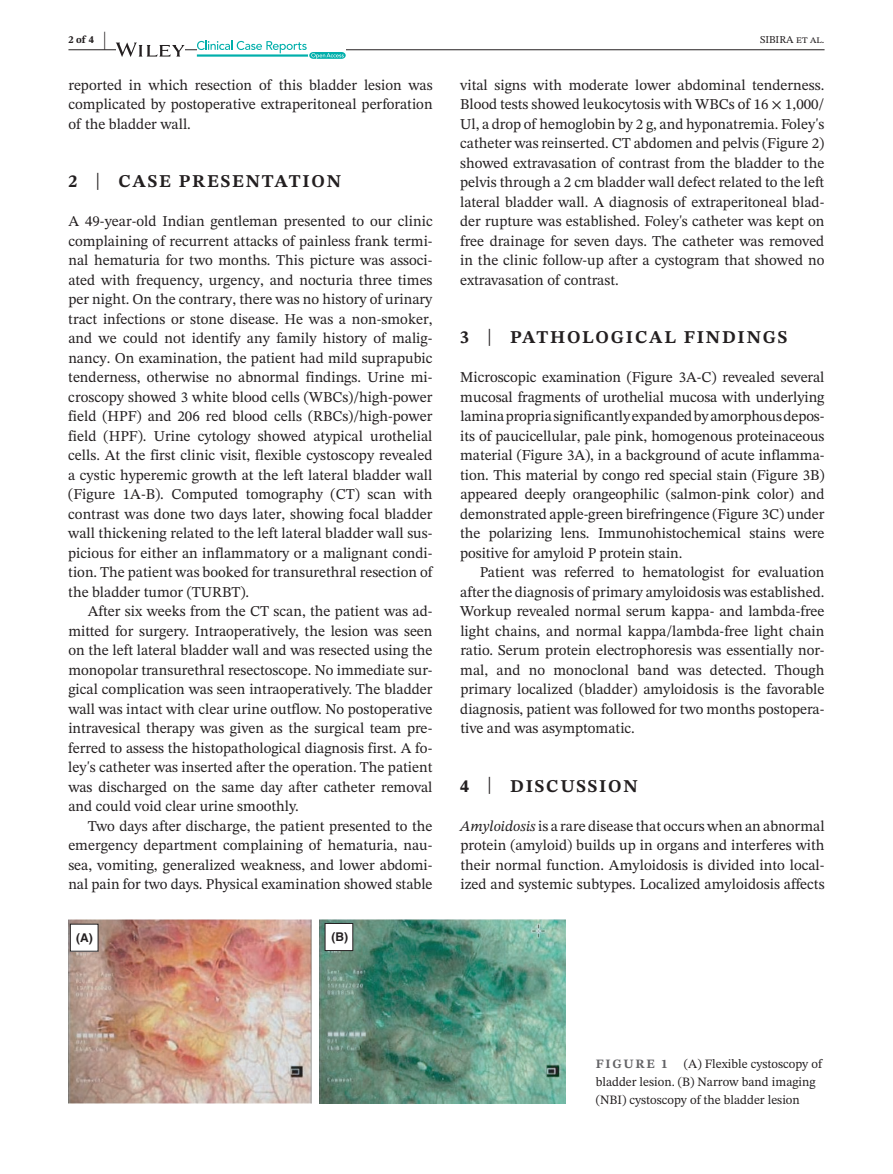
<style>
.page{position:relative;width:893px;height:1174px;background:#fff}
.page>*{position:absolute;margin:0;border:0;box-sizing:border-box;transform-origin:0 0}
.t1{font:700 18px "STIX Two Text";letter-spacing:.1em;color:#231f20}
.t2{font:15px/19.5px "STIX Two Text";color:#231f20;text-align:justify}
.t3{font:12.75px/18px "STIX Two Text";color:#231f20}
.t4{font:700 12.75px "STIX Two Text";letter-spacing:.14em;color:#636366}
.t5{font:700 12px "Helvetica";color:#231f20}
.t6{font:10.5px "STIX Two Text";color:#231f20}
.t7{font:700 10.5px "STIX Two Text";color:#231f20}
.s1{font-size:21px}
.s2{font-weight:400;font-size:23.7px}
.s3{font-style:italic}
</style>
<div class="page">
<hr style="left:68px;top:49px;width:756px;height:1px;background:#231f20">
<svg style="left:116px;top:43px;width:69px;height:14px"></svg>
<svg style="left:197px;top:41px;width:149px;height:18px"></svg>
<img style="left:320px;top:919px;width:246px;height:184px">
<img style="left:68px;top:919px;width:244px;height:185px">
<div style="left:70px;top:924px;width:28px;height:27px;background:#fff"></div>
<div style="left:325px;top:923px;width:28px;height:27px;background:#fff"></div>
<div style="left:325px;top:923px;width:28px;height:28px;border:1px solid #231f20"></div>
<p class="t7" style="left:68px;top:32px;width:39px">2 of 4 <span class="s1">|</span></p>
<p class="t6" style="left:760px;top:32px;width:66px">SIBIRA et al.</p>
<p class="t2" style="left:68px;top:75px;width:366px">reported in which resection of this bladder lesion was complicated by postoperative extraperitoneal perforation of the bladder wall.</p>
<p class="t2" style="left:460px;top:75px;width:366px">vital signs with moderate lower abdominal tenderness.<br>Blood tests showed leukocytosis with WBCs of 16 × 1,000/ Ul, a drop of hemoglobin by 2 g, and hyponatremia. Foley's catheter was reinserted. CT abdomen and pelvis (Figure 2) showed extravasation of contrast from the bladder to the pelvis through a 2 cm bladder wall defect related to the left lateral bladder wall. A diagnosis of extraperitoneal blad&shy;der rupture was established. Foley's catheter was kept on free drainage for seven days. The catheter was removed in the clinic follow-up after a cystogram that showed no extravasation of contrast.</p>
<p class="t1" style="left:68px;top:168px;width:274px">2 <span class="s2">|</span> CASE PRESENTATION</p>
<p class="t2" style="left:68px;top:211px;width:366px">A 49-year-old Indian gentleman presented to our clinic complaining of recurrent attacks of painless frank termi&shy;nal hematuria for two months. This picture was associ&shy;ated with frequency, urgency, and nocturia three times per night. On the contrary, there was no history of urinary tract infections or stone disease. He was a non-smoker, and we could not identify any family history of malig&shy;nancy. On examination, the patient had mild suprapubic tenderness, otherwise no abnormal findings. Urine mi&shy;croscopy showed 3 white blood cells (WBCs)/high-power field (HPF) and 206 red blood cells (RBCs)/high-power field (HPF). Urine cytology showed atypical urothelial cells. At the first clinic visit, flexible cystoscopy revealed a cystic hyperemic growth at the left lateral bladder wall (Figure 1A-B). Computed tomography (CT) scan with contrast was done two days later, showing focal bladder wall thickening related to the left lateral bladder wall sus&shy;picious for either an inflammatory or a malignant condi&shy;tion. The patient was booked for transurethral resection of the bladder tumor (TURBT).</p>
<p class="t2" style="left:68px;top:601px;width:366px;text-indent:20px">After six weeks from the CT scan, the patient was ad&shy;mitted for surgery. Intraoperatively, the lesion was seen on the left lateral bladder wall and was resected using the monopolar transurethral resectoscope. No immediate sur&shy;gical complication was seen intraoperatively. The bladder wall was intact with clear urine outflow. No postoperative intravesical therapy was given as the surgical team pre&shy;ferred to assess the histopathological diagnosis first. A fo&shy;ley's catheter was inserted after the operation. The patient was discharged on the same day after catheter removal and could void clear urine smoothly.</p>
<p class="t2" style="left:68px;top:816px;width:366px;text-indent:20px">Two days after discharge, the patient presented to the emergency department complaining of hematuria, nau&shy;sea, vomiting, generalized weakness, and lower abdomi&shy;nal pain for two days. Physical examination showed stable</p>
<p class="t1" style="left:460px;top:324px;width:329px">3 <span class="s2">|</span> PATHOLOGICAL FINDINGS</p>
<p class="t2" style="left:460px;top:367px;width:366px">Microscopic examination (Figure 3A-C) revealed several mucosal fragments of urothelial mucosa with underlying laminapropriasignificantlyexpandedbyamorphousdepos&shy;its of paucicellular, pale pink, homogenous proteinaceous material (Figure 3A), in a background of acute inflamma&shy;tion. This material by congo red special stain (Figure 3B) appeared deeply orangeophilic (salmon-pink color) and demonstrated apple-green birefringence (Figure 3C) under the polarizing lens. Immunohistochemical stains were positive for amyloid P protein stain.</p>
<p class="t2" style="left:460px;top:562px;width:366px;text-indent:20px">Patient was referred to hematologist for evaluation after the diagnosis of primary amyloidosis was established.<br>Workup revealed normal serum kappa- and lambda-free light chains, and normal kappa/lambda-free light chain ratio. Serum protein electrophoresis was essentially nor&shy;mal, and no monoclonal band was detected. Though primary localized (bladder) amyloidosis is the favorable diagnosis, patient was followed for two months postopera&shy;tive and was asymptomatic.</p>
<p class="t1" style="left:460px;top:773px;width:179px">4 <span class="s2">|</span> DISCUSSION</p>
<p class="t2" style="left:460px;top:816px;width:366px"><span class="s3">Amyloidosis</span> is a rare disease that occurs when an abnormal protein (amyloid) builds up in organs and interferes with their normal function. Amyloidosis is divided into local&shy;ized and systemic subtypes. Localized amyloidosis affects</p>
<p class="t5" style="left:76px;top:930px;width:18px">(A)</p>
<p class="t5" style="left:331px;top:929px;width:18px">(B)</p>
<p class="t3" style="left:596px;top:1054px;width:228px;text-indent:88px">(A) Flexible cystoscopy of bladder lesion. (B) Narrow band imaging (NBI) cystoscopy of the bladder lesion</p>
<p class="t4" style="left:596px;top:1054px;width:73px">FIGURE 1</p>
</div>
